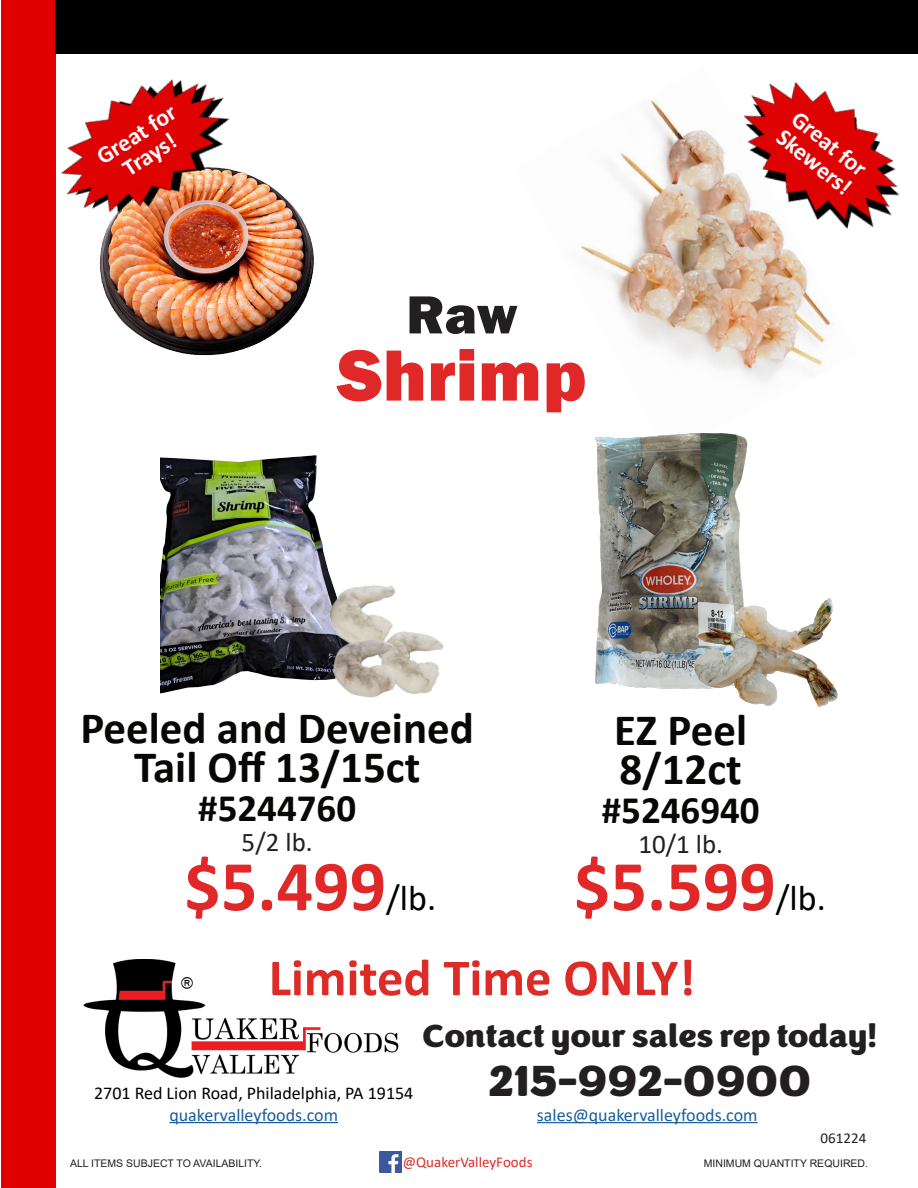
<style>
.page{position:relative;width:918px;height:1188px;background:#fff}
.page>*{position:absolute;margin:0;border:0;box-sizing:border-box;transform-origin:0 0}
.t1{font:800 75px "Franklin Gothic";color:#e02828}
.t2{font:700 72px "Calibri";color:#e02828}
.t3{font:800 55.5px "Franklin Gothic";color:#231f20}
.t4{font:700 52.5px "Calibri";color:#dd2b28}
.t5{font:700 45px/39px "Calibri";color:#090706;text-align:center}
.t6{font:900 45px "Congenial";color:#231f20}
.t7{font:700 39px "Calibri";color:#090706}
.t8{font:900 33px "Congenial";color:#231f20}
.t9{font:27px "Calibri";color:#231f20}
.t10{font:700 24px/24px "Calibri";color:#fefcfd;text-align:center}
.t11{font:700 23.85px/23.9px "Calibri";color:#fefcfd}
.t12{font:18px "Calibri";color:#175d9e}
.t13{font:18px "Calibri";color:#000}
.t14{font:15px "Calibri";color:#dd2b28}
.t15{font:15px "Calibri";color:#231f20}
.t16{font:10.5px "Arial";color:#231f20}
.s1{font-weight:400;font-size:36px;color:#000}
</style>
<div class="page">
<img style="left:83px;top:959px;width:316px;height:119px">
<hr style="left:169px;top:1122px;width:169px;height:1px;background:#175d9e">
<img style="left:380px;top:1151px;width:21px;height:22px">
<hr style="left:537px;top:1122px;width:221px;height:1px;background:#175d9e">
<div style="left:1px;top:0;width:54px;height:1188px;background:#e00000"></div>
<div style="left:56px;top:0;width:862px;height:53px;background:#000"></div>
<img style="left:580px;top:100px;width:253px;height:282px">
<img style="left:55px;top:179px;width:259px;height:196px">
<img style="left:716px;top:82px;width:183px;height:167px">
<img style="left:55px;top:29px;width:203px;height:236px">
<img style="left:595px;top:433px;width:153px;height:256px">
<img style="left:160px;top:455px;width:165px;height:239px">
<img style="left:683px;top:594px;width:155px;height:114px">
<img style="left:289px;top:557px;width:155px;height:141px">
<p class="t10" style="left:92px;top:148px;width:91px;rotate:-33deg">Great for<br>Trays!</p>
<p class="t3" style="left:406px;top:279px;width:113px">Raw</p>
<p class="t1" style="left:337px;top:327px;width:251px">Shrimp</p>
<p class="t11" style="left:802px;top:106px;width:91px;rotate:39deg">Great for<br>Skewers!</p>
<p class="t5" style="left:80px;top:708px;width:395px">Peeled and Deveined<br>Tail Off 13/15ct</p>
<p class="t7" style="left:198px;top:781px;width:159px">#5244760</p>
<p class="t9" style="left:242px;top:824px;width:73px">5/2 lb.</p>
<p class="t2" style="left:184px;top:835px;width:253px">$5.499<span class="s1">/lb.</span></p>
<p class="t5" style="left:614px;top:710px;width:134px">EZ Peel</p>
<p class="t5" style="left:620px;top:749px;width:124px">8/12ct</p>
<p class="t7" style="left:602px;top:783px;width:159px">#5246940</p>
<p class="t9" style="left:638px;top:826px;width:86px">10/1 lb.</p>
<p class="t2" style="left:574px;top:835px;width:253px">$5.599<span class="s1">/lb.</span></p>
<h3 class="t4" style="left:269px;top:941px;width:428px">Limited Time ONLY!</h3>
<h3 class="t13" style="left:94px;top:1080px;width:321px">2701 Red Lion Road, Philadelphia, PA 19154</h3>
<h3 class="t8" style="left:422px;top:1014px;width:456px">Contact your sales rep today!</h3>
<h3 class="t6" style="left:488px;top:1052px;width:324px">215-992-0900</h3>
<h3 class="t12" style="left:169px;top:1102px;width:170px">quakervalleyfoods.com</h3>
<p class="t16" style="left:70px;top:1156px;width:194px">ALL ITEMS SUBJECT TO AVAILABILITY.</p>
<h3 class="t14" style="left:403px;top:1151px;width:131px">@QuakerValleyFoods</h3>
<p class="t16" style="left:704px;top:1156px;width:166px">MINIMUM QUANTITY REQUIRED.</p>
<h3 class="t12" style="left:537px;top:1102px;width:222px">sales@quakervalleyfoods.com</h3>
<p class="t15" style="left:821px;top:1127px;width:47px">061224</p>
</div>
